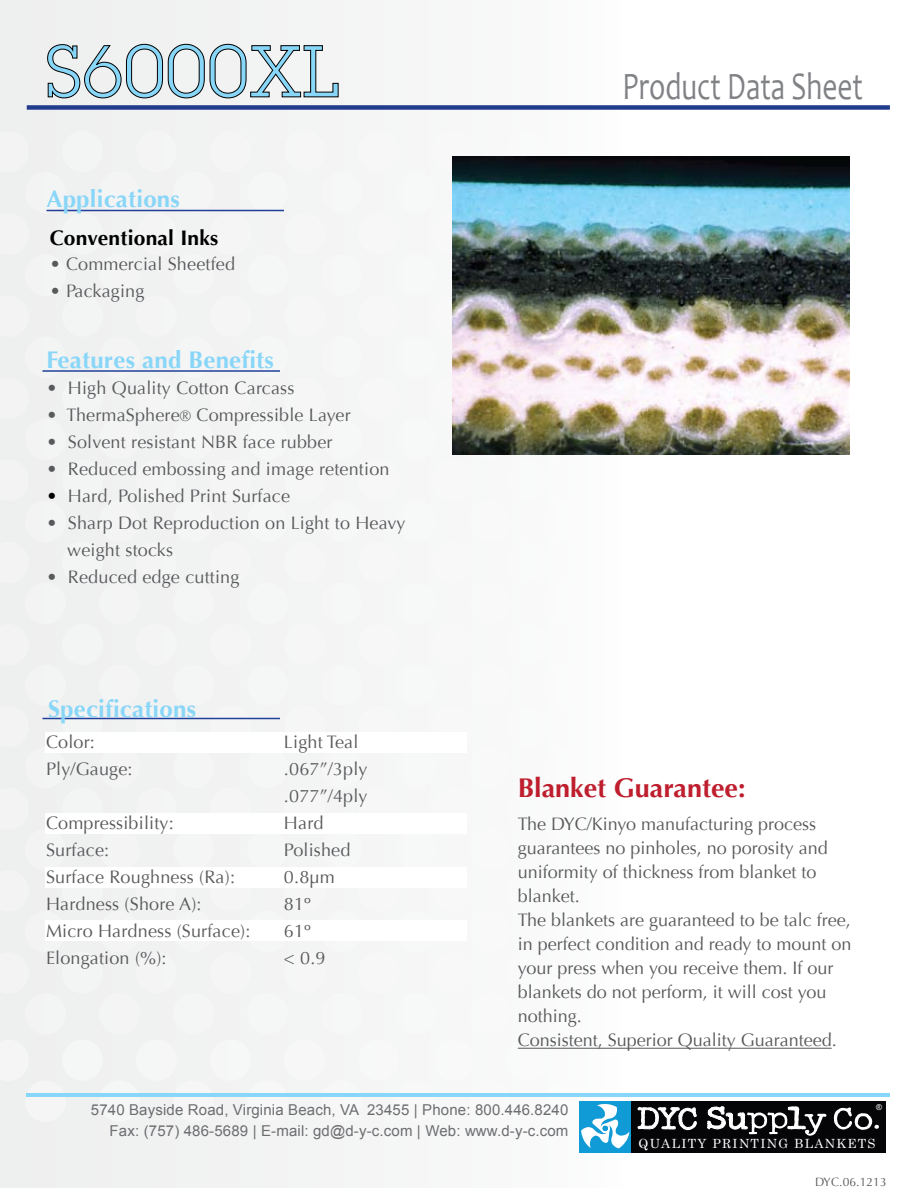
<style>
.page{position:relative;width:918px;height:1188px;background:#f7f7f7}
.page>*{position:absolute;margin:0;border:0;box-sizing:border-box;transform-origin:0 0}
.t1{font:72px "Lubalin Graph";color:#88d6f8}
.t2{font:39px "Candara";color:#808285;scale:.75 1}
.t3{font:700 27px "Optima";color:#be1e2d}
.t4{font:700 24px "Optima";letter-spacing:.01em;color:#88d6f8}
.t5{font:700 21px "Optima";letter-spacing:.01em;color:#000}
.t6{font:18px/27px "Optima";letter-spacing:.01em;color:#58595b}
.t7{font:15px/21px "Arial";letter-spacing:.01em;color:#6d6e71;text-align:right}
.t8{font:12.6px "Century";letter-spacing:.1em;color:#fff}
.t9{font:12px "Optima";letter-spacing:.01em;color:#58595b}
.t10{font:8.1px "Arial";color:#fff}
.s1{font-size:15px}
.s2{color:#000}
</style>
<div class="page">
<svg style="left:47px;top:44px;width:292px;height:55px"></svg>
<hr style="left:27px;top:1093px;width:863px;height:3px;background:#88d6f8">
<hr style="left:518px;top:1048px;width:314px;height:1px;background:#58595b">
<div style="left:27px;top:105px;width:863px;height:5px;background:#223c8d"></div>
<img style="left:452px;top:156px;width:398px;height:298px">
<div style="left:580px;top:1101px;width:305px;height:52px;background:#050508"></div>
<div style="left:580px;top:1101px;width:51px;height:52px;background:#109ad6"></div>
<svg style="left:637px;top:1107px;width:60px;height:24px"></svg>
<svg style="left:707px;top:1106px;width:119px;height:30px"></svg>
<svg style="left:834px;top:1107px;width:45px;height:23px"></svg>
<svg style="left:581px;top:1104px;width:48px;height:44px"></svg>
<div style="left:45px;top:732px;width:421px;height:21px;background:#fff"></div>
<div style="left:45px;top:813px;width:421px;height:21px;background:#fff"></div>
<div style="left:45px;top:867px;width:421px;height:21px;background:#fff"></div>
<div style="left:45px;top:920px;width:421px;height:21px;background:#fff"></div>
<hr style="left:47px;top:210px;width:237px;height:1px;background:#21409a">
<hr style="left:42px;top:370px;width:238px;height:2px;background:#21409a">
<hr style="left:42px;top:718px;width:238px;height:1px;background:#21409a">
<h1 class="t1" style="left:46px;top:26px;width:295px">S6000XL</h1>
<h3 class="t4" style="left:47px;top:185px;width:135px">Applications</h3>
<p class="t5" style="left:50px;top:225px;width:170px">Conventional Inks</p>
<p class="t6" style="left:50px;top:250px;width:187px">• Commercial Sheetfed</p>
<p class="t6" style="left:50px;top:277px;width:96px">• Packaging</p>
<h3 class="t4" style="left:47px;top:345px;width:229px">Features and Benefits</h3>
<p class="t6" style="left:47px;top:375px;width:250px">• High Quality Cotton Carcass</p>
<p class="t6" style="left:47px;top:402px;width:306px">• ThermaSphere<span class="s1">®</span> Compressible Layer</p>
<p class="t6" style="left:47px;top:429px;width:288px">• Solvent resistant NBR face rubber</p>
<p class="t6" style="left:47px;top:456px;width:345px">• Reduced embossing and image retention</p>
<p class="t6" style="left:47px;top:483px;width:245px"><span class="s2">•</span> Hard, Polished Print Surface</p>
<p class="t6" style="left:67px;top:510px;width:340px;text-indent:-21px">• Sharp Dot Reproduction on Light to Heavy weight stocks</p>
<p class="t6" style="left:47px;top:564px;width:194px">• Reduced edge cutting</p>
<h3 class="t4" style="left:48px;top:694px;width:150px">Specifications</h3>
<p class="t6" style="left:46px;top:728px;width:88px">Color:<br>Ply/Gauge:</p>
<p class="t6" style="left:46px;top:809px;width:206px">Compressibility:<br>Surface:<br>Surface Roughness (Ra):<br>Hardness (Shore A):<br>Micro Hardness (Surface):<br>Elongation (%):</p>
<p class="t6" style="left:284px;top:728px;width:85px">Light Teal .067”/3ply .077”/4ply<br>Hard<br>Polished<br>0.8µm<br>81º<br>61º<br>&lt; 0.9</p>
<h2 class="t2" style="left:622px;top:63px;width:322px">Product Data Sheet</h2>
<h3 class="t3" style="left:518px;top:772px;width:229px">Blanket Guarantee:</h3>
<p class="t6" style="left:518px;top:813px;width:335px;line-height:24px">The DYC/Kinyo manufacturing process guarantees no pinholes, no porosity and uniformity of thickness from blanket to blanket.<br>The blankets are guaranteed to be talc free, in perfect condition and ready to mount on your press when you receive them. If our blankets do not perform, it will cost you nothing.<br>Consistent, Superior Quality Guaranteed.</p>
<p class="t7" style="left:91px;top:1100px;width:479px">5740 Bayside Road, Virginia Beach, VA 23455 | Phone: 800.446.8240<br>Fax: (757) 486-5689 | E-mail: gd@d-y-c.com | Web: www.d-y-c.com</p>
<p class="t10" style="left:876px;top:1102px;width:7px">®</p>
<p class="t8" style="left:639px;top:1133px;width:239px">QUALITY PRINTING BLANKETS</p>
<p class="t9" style="left:815px;top:1175px;width:73px">DYC.06.1213</p>
</div>
